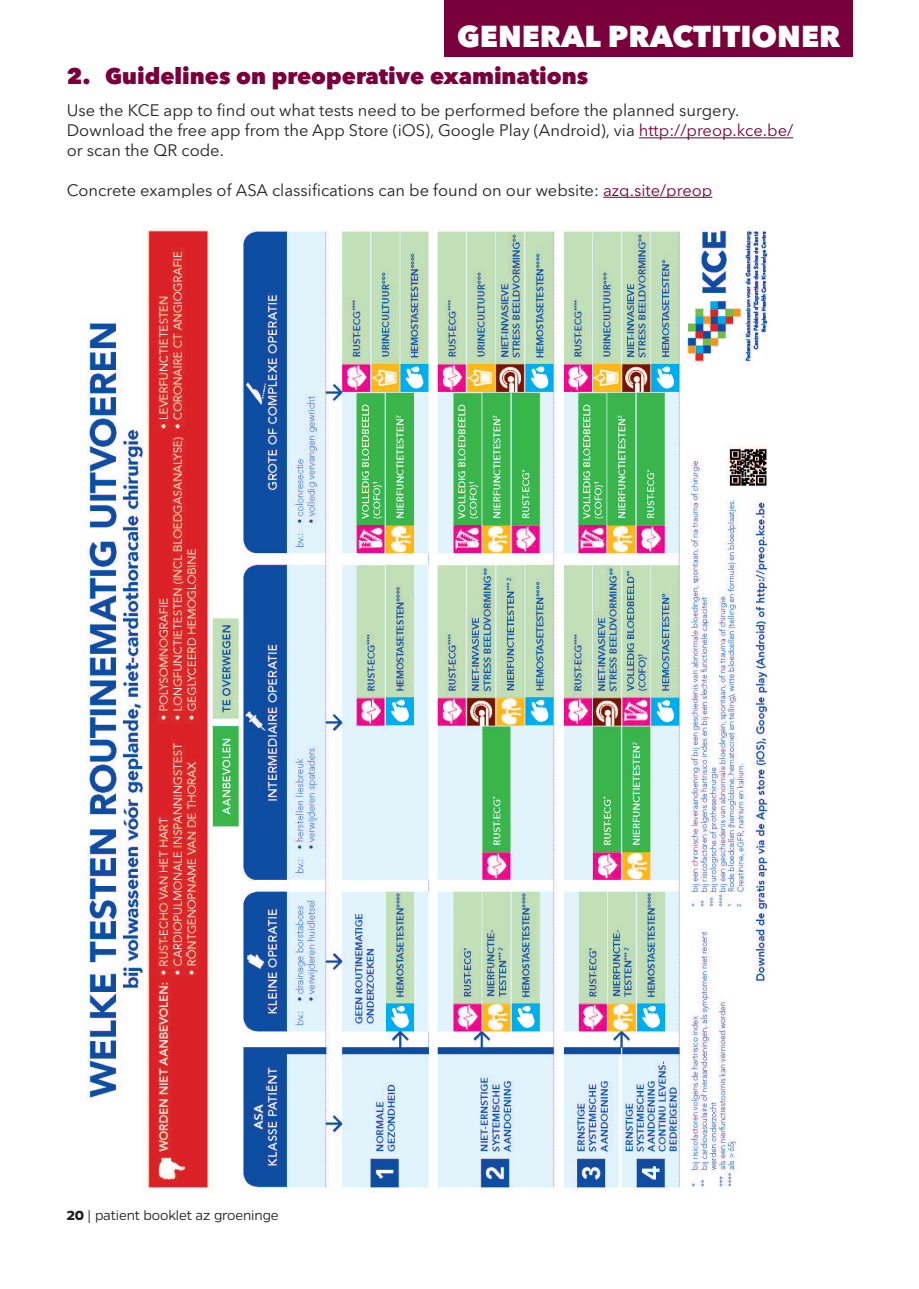
<style>
.page{position:relative;width:919px;height:1289px;background:#fff}
.page>*{position:absolute;margin:0;border:0;box-sizing:border-box;transform-origin:0 0}
.t1{font:800 30px "Avenir Next LT Pro";color:#fff}
.Titel_paars{font:800 22.5px "Avenir Next LT Pro";color:#7a003b}
.Broodtekst_-_normaal{font:16.5px/19.8px "Avenir Next LT Pro";color:#231f20}
.t2{font:300 15px "Gentona";letter-spacing:-.005em;color:#231f20}
.s1{color:#7a003b}
.s2{font-weight:700}
</style>
<div class="page">
<div style="left:444px;top:0;width:409px;height:56px;background:#7a003b"></div>
<hr style="left:639px;top:137px;width:154px;height:1px;background:#7a003b">
<hr style="left:603px;top:197px;width:109px;height:1px;background:#7a003b">
<img style="left:87px;top:226px;width:681px;height:967px">
<h1 class="t1" style="left:457px;top:18px;width:385px">GENERAL PRACTITIONER</h1>
<h1 class="Titel_paars" style="left:67px;top:62px;width:523px">2. Guidelines on preoperative examinations</h1>
<p class="Broodtekst_-_normaal" style="left:67px;top:101px;width:727px">Use the KCE app to find out what tests need to be performed before the planned surgery.<br>Download the free app from the App Store (iOS), Google Play (Android), via <span class="s1">http://preop.kce.be/ </span>or scan the QR code.</p>
<p class="Broodtekst_-_normaal" style="left:67px;top:180px;width:647px">Concrete examples of ASA classifications can be found on our website: <span class="s1">azg.site/preop</span></p>
<p class="t2" style="left:67px;top:1206px;width:213px"><span class="s2">20</span> | patient booklet az groeninge</p>
</div>
